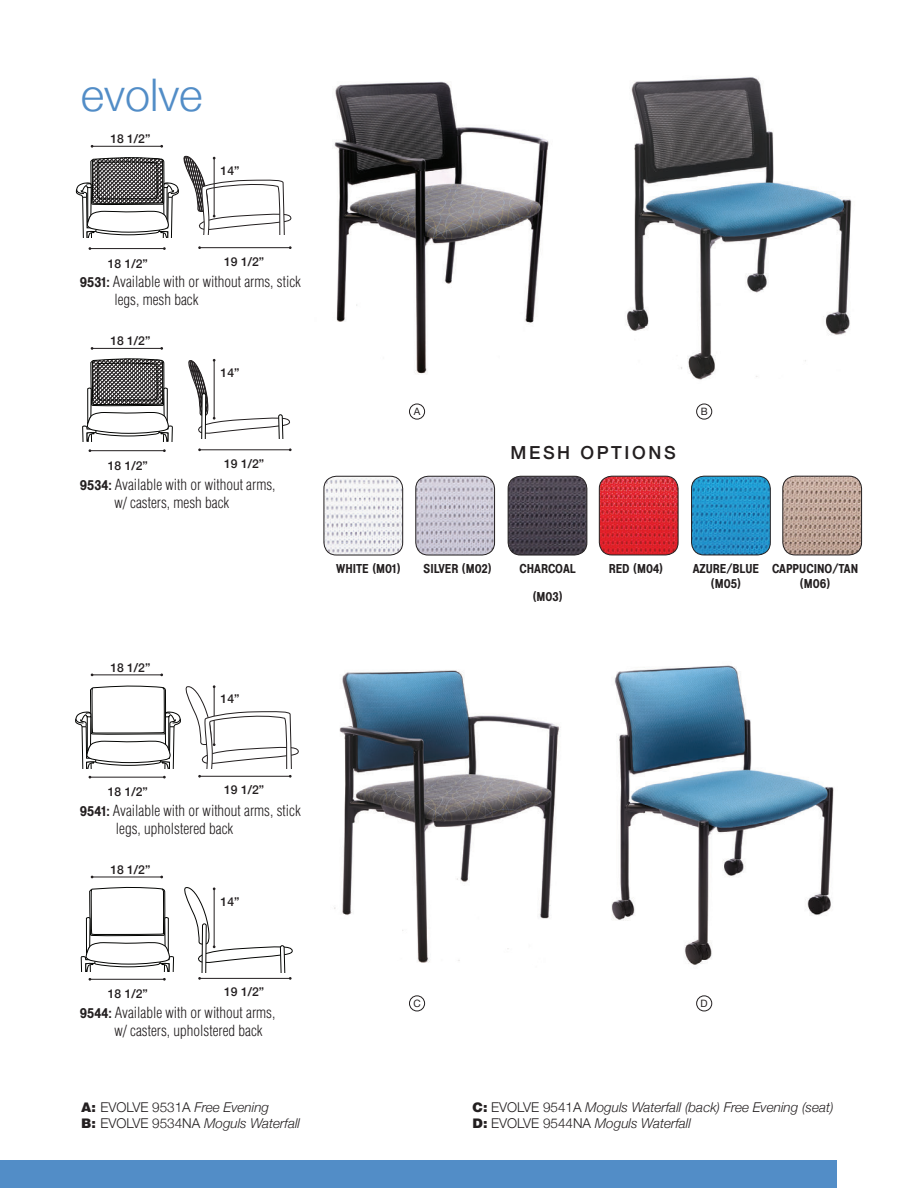
<style>
.page{position:relative;width:918px;height:1188px;background:#fff}
.page>*{position:absolute;margin:0;border:0;box-sizing:border-box;transform-origin:0 0}
.t1{font:300 45px "Helvetica Neue";color:#528dc7}
.t2{font:500 18px "Helvetica Neue";letter-spacing:.145em;color:#231f20}
.t3{font:300 condensed 15px/18px "Helvetica";color:#231f20}
.t4{font:italic 300 13.5px/16.5px "Helvetica Neue";color:#231f20}
.t5{font:13.5px/15px "Helvetica Medium Condensed Plain";color:#231f20;text-align:center}
.t6{font:500 12.15px "Helvetica Neue";color:#231f20}
.t7{font:10.2px "Helvetica Neue";color:#231f20}
.s1{font-family:"Helvetica Medium Condensed Plain";font-weight:400;font-stretch:normal}
.s2{font-family:"Helvetica";font-weight:900;font-style:normal}
.s3{font-style:normal}
</style>
<div class="page">
<img style="left:611px;top:665px;width:223px;height:300px">
<img style="left:334px;top:670px;width:227px;height:293px">
<img style="left:334px;top:81px;width:215px;height:294px">
<img style="left:626px;top:77px;width:226px;height:303px">
<div style="left:0;top:1161px;width:837px;height:27px;background:#528dc7"></div>
<img style="left:692px;top:476px;width:78px;height:79px">
<div style="left:691px;top:476px;width:80px;height:79px;border:1px solid #231f20;border-radius:13px"></div>
<img style="left:783px;top:476px;width:79px;height:79px">
<div style="left:783px;top:476px;width:79px;height:79px;border:1px solid #231f20;border-radius:13px"></div>
<img style="left:599px;top:476px;width:79px;height:79px">
<div style="left:599px;top:476px;width:79px;height:79px;border:1px solid #231f20;border-radius:13px"></div>
<img style="left:508px;top:476px;width:79px;height:79px">
<div style="left:508px;top:476px;width:79px;height:79px;border:1px solid #231f20;border-radius:13px"></div>
<img style="left:416px;top:476px;width:79px;height:79px">
<div style="left:416px;top:476px;width:79px;height:79px;border:1px solid #231f20;border-radius:13px"></div>
<img style="left:324px;top:476px;width:79px;height:79px">
<div style="left:324px;top:476px;width:79px;height:79px;border:1px solid #231f20;border-radius:13px"></div>
<div style="left:409px;top:404px;width:16px;height:15px;border:1px solid #231f20;border-radius:50%"></div>
<div style="left:409px;top:995px;width:16px;height:16px;border:1px solid #231f20;border-radius:50%"></div>
<div style="left:696px;top:404px;width:16px;height:15px;border:1px solid #231f20;border-radius:50%"></div>
<div style="left:696px;top:995px;width:16px;height:16px;border:1px solid #231f20;border-radius:50%"></div>
<hr style="left:92px;top:146px;width:70px;height:1px;background:#231f20">
<hr style="left:92px;top:675px;width:70px;height:1px;background:#231f20">
<hr style="left:92px;top:348px;width:70px;height:1px;background:#231f20">
<hr style="left:92px;top:877px;width:70px;height:1px;background:#231f20">
<hr style="left:90px;top:248px;width:74px;height:1px;background:#231f20">
<hr style="left:90px;top:777px;width:74px;height:1px;background:#231f20">
<hr style="left:90px;top:450px;width:74px;height:1px;background:#231f20">
<hr style="left:90px;top:979px;width:74px;height:1px;background:#231f20">
<hr style="left:200px;top:247px;width:90px;height:1px;background:#231f20">
<hr style="left:200px;top:776px;width:90px;height:1px;background:#231f20">
<hr style="left:200px;top:449px;width:90px;height:1px;background:#231f20">
<svg style="left:76px;top:155px;width:216px;height:83px"></svg>
<svg style="left:82px;top:358px;width:91px;height:83px"></svg>
<svg style="left:188px;top:358px;width:102px;height:81px"></svg>
<svg style="left:184px;top:887px;width:109px;height:93px"></svg>
<svg style="left:75px;top:685px;width:224px;height:83px"></svg>
<svg style="left:81px;top:887px;width:93px;height:85px"></svg>
<h1 class="t1" style="left:81px;top:59px;width:123px">evolve</h1>
<p class="t6" style="left:110px;top:129px;width:42px">18 1/2”</p>
<p class="t6" style="left:108px;top:254px;width:42px">18 1/2”</p>
<p class="t6" style="left:221px;top:161px;width:20px">14”</p>
<p class="t6" style="left:224px;top:251px;width:42px">19 1/2”</p>
<p class="t3" style="left:114px;top:273px;width:188px;text-indent:-34px"><span class="s1">9531:</span> Available with or without arms, stick legs, mesh back</p>
<p class="t6" style="left:110px;top:331px;width:42px">18 1/2”</p>
<p class="t6" style="left:108px;top:456px;width:42px">18 1/2”</p>
<p class="t6" style="left:221px;top:363px;width:20px">14”</p>
<p class="t6" style="left:224px;top:454px;width:42px">19 1/2”</p>
<p class="t3" style="left:114px;top:475px;width:163px;text-indent:-34px"><span class="s1">9534:</span> Available with or without arms, w/ casters, mesh back</p>
<p class="t6" style="left:110px;top:658px;width:42px">18 1/2”</p>
<p class="t6" style="left:108px;top:782px;width:42px">18 1/2”</p>
<p class="t6" style="left:221px;top:689px;width:20px">14”</p>
<p class="t6" style="left:224px;top:780px;width:42px">19 1/2”</p>
<p class="t3" style="left:116px;top:802px;width:187px;text-indent:-36px"><span class="s1">9541:</span> Available with or without arms, stick legs, upholstered back</p>
<p class="t6" style="left:110px;top:860px;width:42px">18 1/2”</p>
<p class="t6" style="left:108px;top:984px;width:42px">18 1/2”</p>
<p class="t6" style="left:221px;top:891px;width:20px">14”</p>
<p class="t6" style="left:224px;top:982px;width:42px">19 1/2”</p>
<p class="t3" style="left:114px;top:1004px;width:163px;text-indent:-34px"><span class="s1">9544:</span> Available with or without arms, w/ casters, upholstered back</p>
<p class="t7" style="left:414px;top:404px;width:8px">A</p>
<p class="t2" style="left:510px;top:438px;width:167px">MESH OPTIONS</p>
<p class="t7" style="left:701px;top:404px;width:8px">B</p>
<p class="t5" style="left:336px;top:561px;width:67px">WHITE (M01)</p>
<p class="t5" style="left:424px;top:561px;width:70px">SILVER (M02)</p>
<p class="t5" style="left:519px;top:561px;width:58px">CHARCOAL</p>
<p class="t5" style="left:609px;top:561px;width:57px">RED (M04)</p>
<p class="t5" style="left:532px;top:589px;width:33px">(M03)</p>
<p class="t5" style="left:693px;top:561px;width:68px">AZURE/BLUE (M05)</p>
<p class="t5" style="left:772px;top:561px;width:88px">CAPPUCINO/TAN (M06)</p>
<p class="t7" style="left:413px;top:996px;width:9px">C</p>
<p class="t7" style="left:701px;top:996px;width:9px">D</p>
<p class="t4" style="left:81px;top:1098px;width:221px"><span class="s2">A:</span> <span class="s3">EVOLVE 9531A</span> Free Evening<br><span class="s2">B:</span> <span class="s3">EVOLVE 9534NA</span> Moguls Waterfall</p>
<p class="t4" style="left:472px;top:1098px;width:363px"><span class="s2">C:</span> <span class="s3">EVOLVE 9541A</span> Moguls Waterfall (back) Free Evening (seat)<br><span class="s2">D:</span> <span class="s3">EVOLVE 9544NA</span> Moguls Waterfall</p>
</div>
